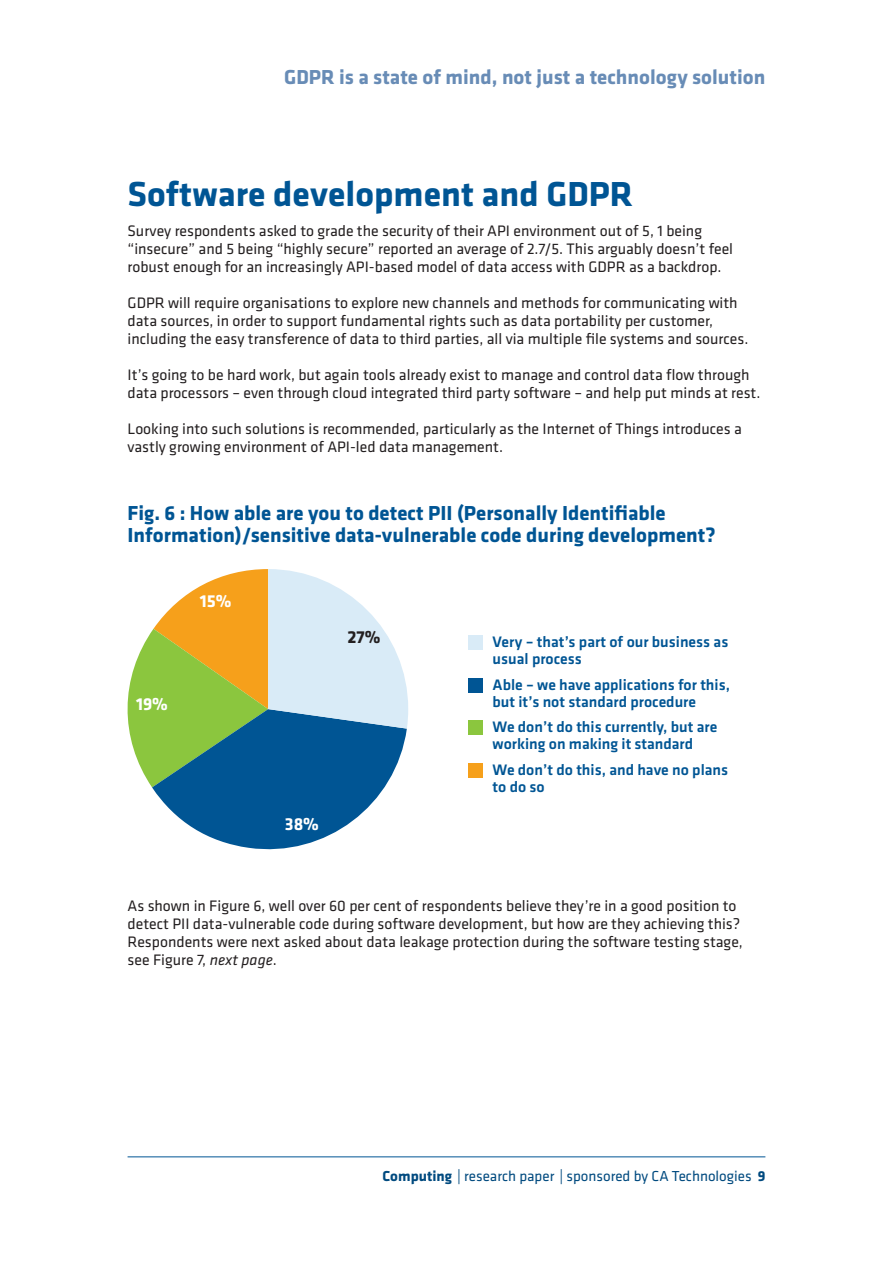
<style>
.page{position:relative;width:893px;height:1263px;background:#fff}
.page>*{position:absolute;margin:0;border:0;box-sizing:border-box;transform-origin:0 0}
.t1{font:700 36px "Klavika";color:#005594}
.t2{font:700 21px/22.5px "Klavika";color:#005594}
.t3{font:700 21px "Klavika";color:#688cb6}
.t4{font:700 18px "Klavika";color:#fff}
.t5{font:700 18px "Klavika";color:#231f20}
.t6{font:15.75px/18px "Klavika";color:#231f20}
.t7{font:500 15.75px/17px "Klavika";color:#005594}
.t8{font:15px "Klavika";color:#004a7f}
.s1{font-style:italic}
.s2{font-weight:700}
</style>
<div class="page">
<hr style="left:128px;top:1156px;width:637px;height:1px;background:#005594">
<svg style="left:128px;top:569px;width:280px;height:280px"></svg>
<div style="left:469px;top:635px;width:14px;height:14px;background:#d9ebf7"></div>
<div style="left:469px;top:678px;width:14px;height:14px;background:#005594"></div>
<div style="left:469px;top:720px;width:14px;height:14px;background:#8bc63e"></div>
<div style="left:469px;top:763px;width:14px;height:14px;background:#f6a01b"></div>
<h2 class="t3" style="left:284px;top:62px;width:483px">GDPR is a state of mind, not just a technology solution</h2>
<h1 class="t1" style="left:128px;top:168px;width:507px">Software development and GDPR</h1>
<p class="t6" style="left:128px;top:222px;width:607px">Survey respondents asked to grade the security of their API environment out of 5, 1 being “insecure” and 5 being “highly secure” reported an average of 2.7/5. This arguably doesn’t feel robust enough for an increasingly API-based model of data access with GDPR as a backdrop.</p>
<p class="t6" style="left:128px;top:294px;width:622px">GDPR will require organisations to explore new channels and methods for communicating with data sources, in order to support fundamental rights such as data portability per customer, including the easy transference of data to third parties, all via multiple file systems and sources.</p>
<p class="t6" style="left:128px;top:366px;width:634px">It’s going to be hard work, but again tools already exist to manage and control data flow through data processors – even through cloud integrated third party software – and help put minds at rest.</p>
<p class="t6" style="left:128px;top:420px;width:616px">Looking into such solutions is recommended, particularly as the Internet of Things introduces a vastly growing environment of API-led data management.</p>
<h2 class="t2" style="left:128px;top:501px;width:589px">Fig. 6 : How able are you to detect PII (Personally Identifiable<br>Information)/sensitive data-vulnerable code during development?</h2>
<p class="t4" style="left:200px;top:588px;width:33px">15%</p>
<p class="t4" style="left:136px;top:691px;width:33px">19%</p>
<p class="t4" style="left:285px;top:811px;width:36px">38%</p>
<p class="t5" style="left:347px;top:624px;width:34px">27%</p>
<p class="t7" style="left:493px;top:633px;width:237px">Very – that’s part of our business as usual process</p>
<p class="t7" style="left:493px;top:676px;width:239px">Able – we have applications for this, but it’s not standard procedure</p>
<p class="t7" style="left:493px;top:718px;width:226px">We don’t do this currently, but are working on making it standard</p>
<p class="t7" style="left:493px;top:760px;width:237px">We don’t do this, and have no plans to do so</p>
<p class="t6" style="left:128px;top:896px;width:617px">As shown in Figure 6, well over 60 per cent of respondents believe they’re in a good position to detect PII data-vulnerable code during software development, but how are they achieving this?<br>Respondents were next asked about data leakage protection during the software testing stage, see Figure 7, <span class="s1">next page</span>.</p>
<p class="t8" style="left:383px;top:1166px;width:385px"><span class="s2">Computing</span> | research paper | sponsored by CA Technologies <span class="s2">9</span></p>
</div>
